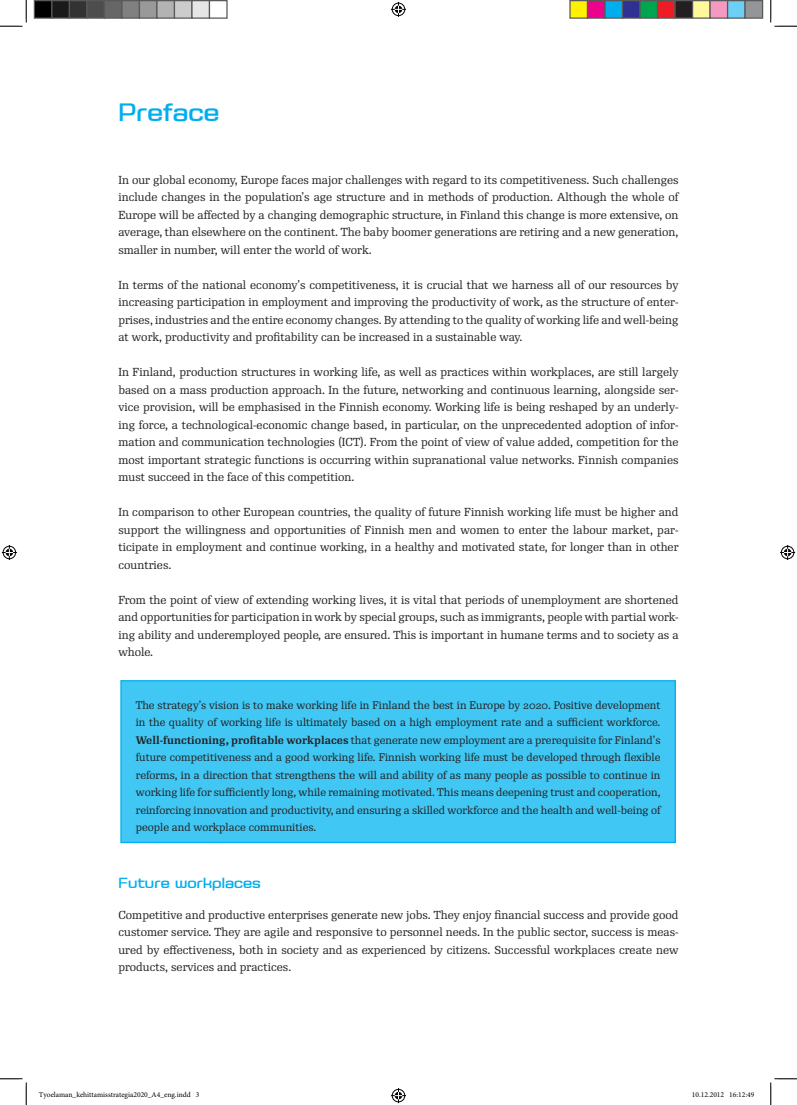
<style>
.page{position:relative;width:797px;height:1105px;background:#fff}
.page>*{position:absolute;margin:0;border:0;box-sizing:border-box;transform-origin:0 0}
.t1{font:500 22.5px "Saturn";color:#00aeef}
.t2{font:500 13.12px "Saturn";color:#00aeef}
.t3{font:11.25px/17.5px "Re Public Std";color:#231f20;text-align:justify}
.t4{font:10.62px/17.5px "Re Public Std";color:#231f20;text-align:justify}
.t5{font:7.5px "Minion Pro";color:#000}
.s1{font-weight:700}
</style>
<div class="page">
<div style="left:121px;top:681px;width:554px;height:161px;background:#40c7f4"></div>
<div style="left:120px;top:680px;width:556px;height:163px;border:1px solid #00aeef"></div>
<svg style="left:0;top:0;width:27px;height:27px"></svg>
<svg style="left:0;top:1078px;width:27px;height:27px"></svg>
<svg style="left:770px;top:0;width:27px;height:27px"></svg>
<svg style="left:770px;top:1078px;width:27px;height:27px"></svg>
<svg style="left:391px;top:2px;width:15px;height:15px"></svg>
<svg style="left:391px;top:1088px;width:15px;height:15px"></svg>
<svg style="left:2px;top:545px;width:15px;height:15px"></svg>
<svg style="left:780px;top:545px;width:15px;height:15px"></svg>
<div style="left:34px;top:1px;width:18px;height:17px;background:#000"></div>
<div style="left:34px;top:0;width:18px;height:19px;border:1px solid #595959"></div>
<div style="left:52px;top:1px;width:17px;height:17px;background:#1a1a1a"></div>
<div style="left:51px;top:0;width:19px;height:19px;border:1px solid #595959"></div>
<div style="left:69px;top:1px;width:18px;height:17px;background:#333"></div>
<div style="left:69px;top:0;width:19px;height:19px;border:1px solid #595959"></div>
<div style="left:87px;top:1px;width:17px;height:17px;background:#4d4d4d"></div>
<div style="left:86px;top:0;width:19px;height:19px;border:1px solid #595959"></div>
<div style="left:104px;top:1px;width:18px;height:17px;background:#666"></div>
<div style="left:104px;top:0;width:18px;height:19px;border:1px solid #595959"></div>
<div style="left:122px;top:1px;width:17px;height:17px;background:#808080"></div>
<div style="left:121px;top:0;width:19px;height:19px;border:1px solid #595959"></div>
<div style="left:139px;top:1px;width:18px;height:17px;background:#999"></div>
<div style="left:139px;top:0;width:19px;height:19px;border:1px solid #595959"></div>
<div style="left:157px;top:1px;width:17px;height:17px;background:#b3b3b3"></div>
<div style="left:156px;top:0;width:19px;height:19px;border:1px solid #595959"></div>
<div style="left:174px;top:1px;width:18px;height:17px;background:#ccc"></div>
<div style="left:174px;top:0;width:18px;height:19px;border:1px solid #595959"></div>
<div style="left:192px;top:1px;width:17px;height:17px;background:#e6e6e6"></div>
<div style="left:191px;top:0;width:19px;height:19px;border:1px solid #595959"></div>
<div style="left:209px;top:0;width:19px;height:19px;border:1px solid #595959"></div>
<div style="left:570px;top:1px;width:17px;height:17px;background:#fff101"></div>
<div style="left:569px;top:0;width:19px;height:19px;border:1px solid #595959"></div>
<div style="left:587px;top:1px;width:18px;height:17px;background:#ed028c"></div>
<div style="left:587px;top:0;width:18px;height:19px;border:1px solid #595959"></div>
<div style="left:605px;top:1px;width:17px;height:17px;background:#00aeef"></div>
<div style="left:604px;top:0;width:19px;height:19px;border:1px solid #595959"></div>
<div style="left:622px;top:1px;width:18px;height:17px;background:#2e3092"></div>
<div style="left:622px;top:0;width:18px;height:19px;border:1px solid #595959"></div>
<div style="left:640px;top:1px;width:17px;height:17px;background:#00a54f"></div>
<div style="left:639px;top:0;width:19px;height:19px;border:1px solid #595959"></div>
<div style="left:657px;top:1px;width:18px;height:17px;background:#ee1d23"></div>
<div style="left:657px;top:0;width:18px;height:19px;border:1px solid #595959"></div>
<div style="left:675px;top:1px;width:17px;height:17px;background:#231f20"></div>
<div style="left:674px;top:0;width:19px;height:19px;border:1px solid #595959"></div>
<div style="left:692px;top:1px;width:18px;height:17px;background:#fff79a"></div>
<div style="left:692px;top:0;width:18px;height:19px;border:1px solid #595959"></div>
<div style="left:710px;top:1px;width:17px;height:17px;background:#f499c2"></div>
<div style="left:709px;top:0;width:19px;height:19px;border:1px solid #595959"></div>
<div style="left:727px;top:1px;width:18px;height:17px;background:#6bcff6"></div>
<div style="left:727px;top:0;width:18px;height:19px;border:1px solid #595959"></div>
<div style="left:745px;top:1px;width:17px;height:17px;background:#939598"></div>
<div style="left:744px;top:0;width:19px;height:19px;border:1px solid #595959"></div>
<h1 class="t1" style="left:118px;top:97px;width:103px">Preface</h1>
<p class="t3" style="left:118px;top:171px;width:561px">In our global economy, Europe faces major challenges with regard to its competitiveness. Such challenges include changes in the population’s age structure and in methods of production. Although the whole of Europe will be affected by a changing demographic structure, in Finland this change is more extensive, on average, than elsewhere on the continent. The baby boomer generations are retiring and a new generation, smaller in number, will enter the world of work.</p>
<p class="t3" style="left:118px;top:276px;width:561px">In terms of the national economy’s competitiveness, it is crucial that we harness all of our resources by increasing participation in employment and improving the productivity of work, as the structure of enter&shy;prises, industries and the entire economy changes. By attending to the quality of working life and well-being at work, productivity and profitability can be increased in a sustainable way.</p>
<p class="t3" style="left:118px;top:364px;width:561px">In Finland, production structures in working life, as well as practices within workplaces, are still largely based on a mass production approach. In the future, networking and continuous learning, alongside ser&shy;vice provision, will be emphasised in the Finnish economy. Working life is being reshaped by an underly&shy;ing force, a technological-economic change based, in particular, on the unprecedented adoption of infor&shy;mation and communication technologies (ICT). From the point of view of value added, competition for the most important strategic functions is occurring within supranational value networks. Finnish companies must succeed in the face of this competition.</p>
<p class="t3" style="left:118px;top:504px;width:561px">In comparison to other European countries, the quality of future Finnish working life must be higher and support the willingness and opportunities of Finnish men and women to enter the labour market, par&shy;ticipate in employment and continue working, in a healthy and motivated state, for longer than in other countries.</p>
<p class="t3" style="left:118px;top:591px;width:561px">From the point of view of extending working lives, it is vital that periods of unemployment are shortened and opportunities for participation in work by special groups, such as immigrants, people with partial work&shy;ing ability and underemployed people, are ensured. This is important in humane terms and to society as a whole.</p>
<p class="t4" style="left:136px;top:696px;width:526px">The strategy’s vision is to make working life in Finland the best in Europe by 2020. Positive development in the quality of working life is ultimately based on a high employment rate and a sufficient workforce.<br><span class="s1">Well-functioning, profitable workplaces</span> that generate new employment are a prerequisite for Finland’s future competitiveness and a good working life. Finnish working life must be developed through flexible reforms, in a direction that strengthens the will and ability of as many people as possible to continue in working life for sufficiently long, while remaining motivated. This means deepening trust and cooperation, reinforcing innovation and productivity, and ensuring a skilled workforce and the health and well-being of people and workplace communities.</p>
<p class="t2" style="left:118px;top:875px;width:144px">Future workplaces</p>
<p class="t3" style="left:118px;top:906px;width:561px">Competitive and productive enterprises generate new jobs. They enjoy financial success and provide good customer service. They are agile and responsive to personnel needs. In the public sector, success is meas&shy;ured by effectiveness, both in society and as experienced by citizens. Successful workplaces create new products, services and practices.</p>
<p class="t5" style="left:39px;top:1090px;width:162px">Tyoelaman_kehittamisstrategia2020_A4_eng.indd 3</p>
<p class="t5" style="left:692px;top:1090px;width:64px">10.12.2012 16:12:49</p>
</div>
